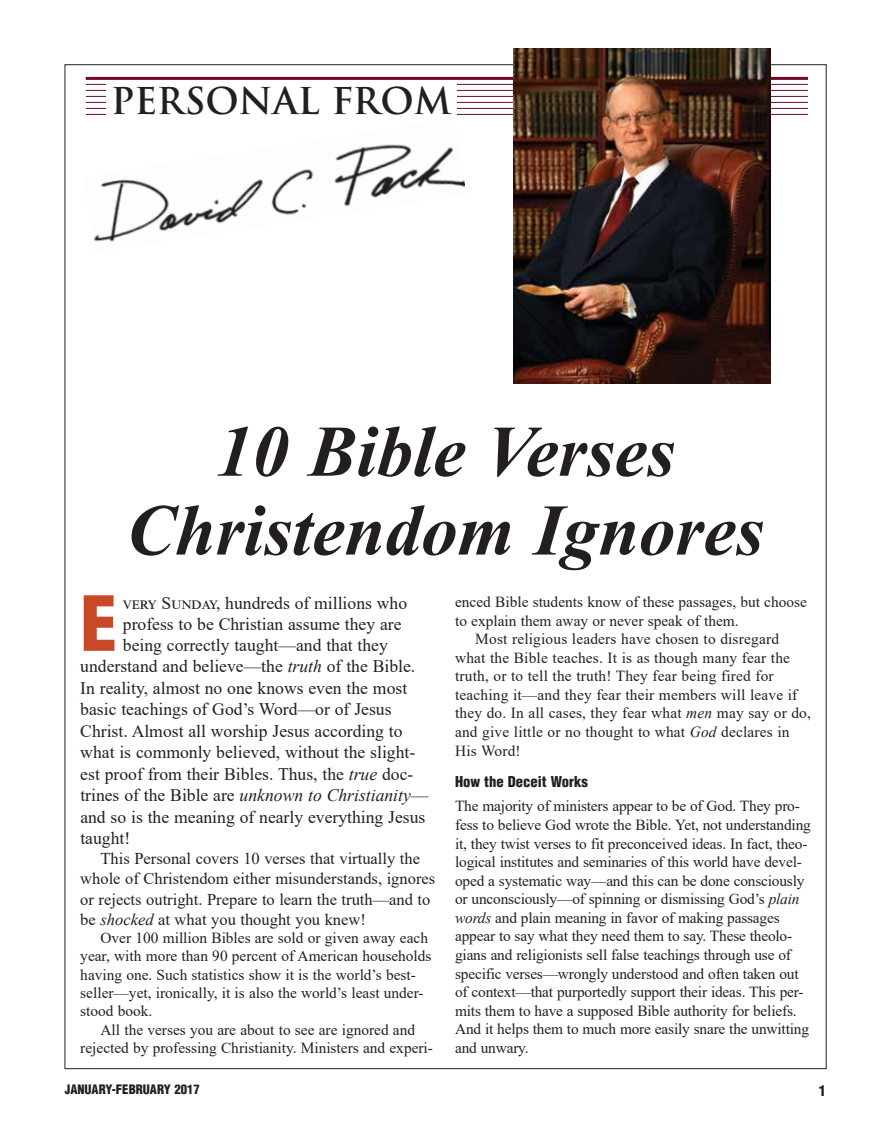
<style>
.page{position:relative;width:891px;height:1148px;background:#fff}
.page>*{position:absolute;margin:0;border:0;box-sizing:border-box;transform-origin:0 0}
.t1{font:900 condensed 73.95px "Helvetica";color:#c84927}
.t2{font:italic 700 72.6px/78.8px "Times New Roman";color:#231f20;text-align:center}
.t3{font:600 36px "Trajan Pro 3";color:#231f20}
.t4{font:17.7px "Times New Roman";color:#231f20}
.t5{font:italic 17.7px "Times New Roman";color:#231f20}
.t6{font:16.5px/20.1px "Times New Roman";color:#231f20}
.t7{font:15.3px/18.6px "Times New Roman";letter-spacing:-.01em;color:#231f20}
.t8{font:15.3px "Times New Roman";letter-spacing:.01em;color:#231f20}
.t9{font:900 condensed 14.7px "Helvetica";color:#231f20}
.t10{font:900 condensed 12.75px "Helvetica";color:#231f20}
.s1{font-style:italic}
.s2{font-style:normal}
</style>
<div class="page">
<hr style="left:86px;top:84px;width:722px;height:1px;background:#6d0b28">
<hr style="left:86px;top:90px;width:722px;height:1px;background:#6d0b28">
<hr style="left:86px;top:96px;width:722px;height:1px;background:#6d0b28">
<hr style="left:86px;top:102px;width:722px;height:1px;background:#6d0b28">
<hr style="left:86px;top:108px;width:722px;height:1px;background:#6d0b28">
<hr style="left:86px;top:114px;width:722px;height:1px;background:#6d0b28">
<hr style="left:86px;top:77px;width:722px;height:3px;background:#6d0b28">
<img style="left:513px;top:49px;width:258px;height:335px">
<div style="left:106px;top:82px;width:350px;height:35px;background:#fff"></div>
<img style="left:94px;top:144px;width:372px;height:98px">
<h3 class="t3" style="left:111px;top:75px;width:342px">PERSONAL FROM</h3>
<h2 class="t2" style="left:127px;top:410px;width:639px">10 Bible Verses<br>Christendom Ignores</h2>
<h1 class="t1" style="left:80px;top:577px;width:39px">E</h1>
<p class="t4" style="left:123px;top:590px;width:286px">very Sunday, hundreds of millions who</p>
<p class="t4" style="left:123px;top:611px;width:280px">profess to be Christian assume they are</p>
<p class="t4" style="left:123px;top:632px;width:267px">being correctly taught—and that they</p>
<p class="t4" style="left:80px;top:654px;width:336px">understand and believe—the <span class="s1">truth</span> of the Bible.</p>
<p class="t4" style="left:80px;top:675px;width:328px">In reality, almost no one knows even the most</p>
<p class="t4" style="left:80px;top:697px;width:313px">basic teachings of God’s Word—or of Jesus</p>
<p class="t4" style="left:80px;top:718px;width:324px">Christ. Almost all worship Jesus according to</p>
<p class="t4" style="left:80px;top:739px;width:337px">what is commonly believed, without the slight-</p>
<p class="t4" style="left:80px;top:761px;width:335px">est proof from their Bibles. Thus, the <span class="s1">true</span> doc-</p>
<p class="t5" style="left:80px;top:783px;width:350px"><span class="s2">trines of the Bible are</span> unknown to Christianity<span class="s2">—</span></p>
<p class="t4" style="left:80px;top:804px;width:347px">and so is the meaning of nearly everything Jesus</p>
<p class="t4" style="left:80px;top:825px;width:51px">taught!</p>
<p class="t6" style="left:80px;top:848px;width:356px;text-indent:20px">This Personal covers 10 verses that virtually the whole of Christendom either misunderstands, ignores or rejects outright. Prepare to learn the truth—and to be <span class="s1">shocked</span> at what you thought you knew!</p>
<p class="t7" style="left:80px;top:928px;width:353px;text-indent:20px">Over 100 million Bibles are sold or given away each year, with more than 90 percent of American households having one. Such statistics show it is the world’s best&shy;seller—yet, ironically, it is also the world’s least under&shy;stood book.</p>
<p class="t7" style="left:80px;top:1019px;width:354px;text-align:center">All the verses you are about to see are ignored and rejected by professing Christianity. Ministers and experi-</p>
<p class="t7" style="left:455px;top:592px;width:353px">enced Bible students know of these passages, but choose</p>
<p class="t7" style="left:455px;top:610px;width:285px">to explain them away or never speak of them.</p>
<p class="t8" style="left:475px;top:628px;width:305px">Most religious leaders have chosen to disregard</p>
<p class="t8" style="left:455px;top:647px;width:336px">what the Bible teaches. It is as though many fear the</p>
<p class="t8" style="left:455px;top:665px;width:320px">truth, or to tell the truth! They fear being fired for</p>
<p class="t8" style="left:455px;top:684px;width:344px">teaching it—and they fear their members will leave if</p>
<p class="t8" style="left:455px;top:702px;width:357px">they do. In all cases, they fear what <span class="s1">men</span> may say or do,</p>
<p class="t8" style="left:455px;top:721px;width:336px">and give little or no thought to what <span class="s1">God</span> declares in</p>
<p class="t7" style="left:455px;top:740px;width:67px">His Word!</p>
<p class="t9" style="left:455px;top:772px;width:134px">How the Deceit Works</p>
<p class="t7" style="left:455px;top:796px;width:357px">The majority of ministers appear to be of God. They pro&shy;fess to believe God wrote the Bible. Yet, not understanding it, they twist verses to fit preconceived ideas. In fact, theo&shy;logical institutes and seminaries of this world have devel&shy;oped a systematic way—and this can be done consciously or unconsciously—of spinning or dismissing God’s <span class="s1">plain words</span> and plain meaning in favor of making passages appear to say what they need them to say. These theolo&shy;gians and religionists sell false teachings through use of specific verses—wrongly understood and often taken out of context—that purportedly support their ideas. This per&shy;mits them to have a supposed Bible authority for beliefs.<br>And it helps them to much more easily snare the unwitting and unwary.</p>
<p class="t10" style="left:65px;top:1081px;width:137px">JANUARY-FEBRUARY 2017</p>
<p class="t9" style="left:819px;top:1080px;width:9px">1</p>
</div>
